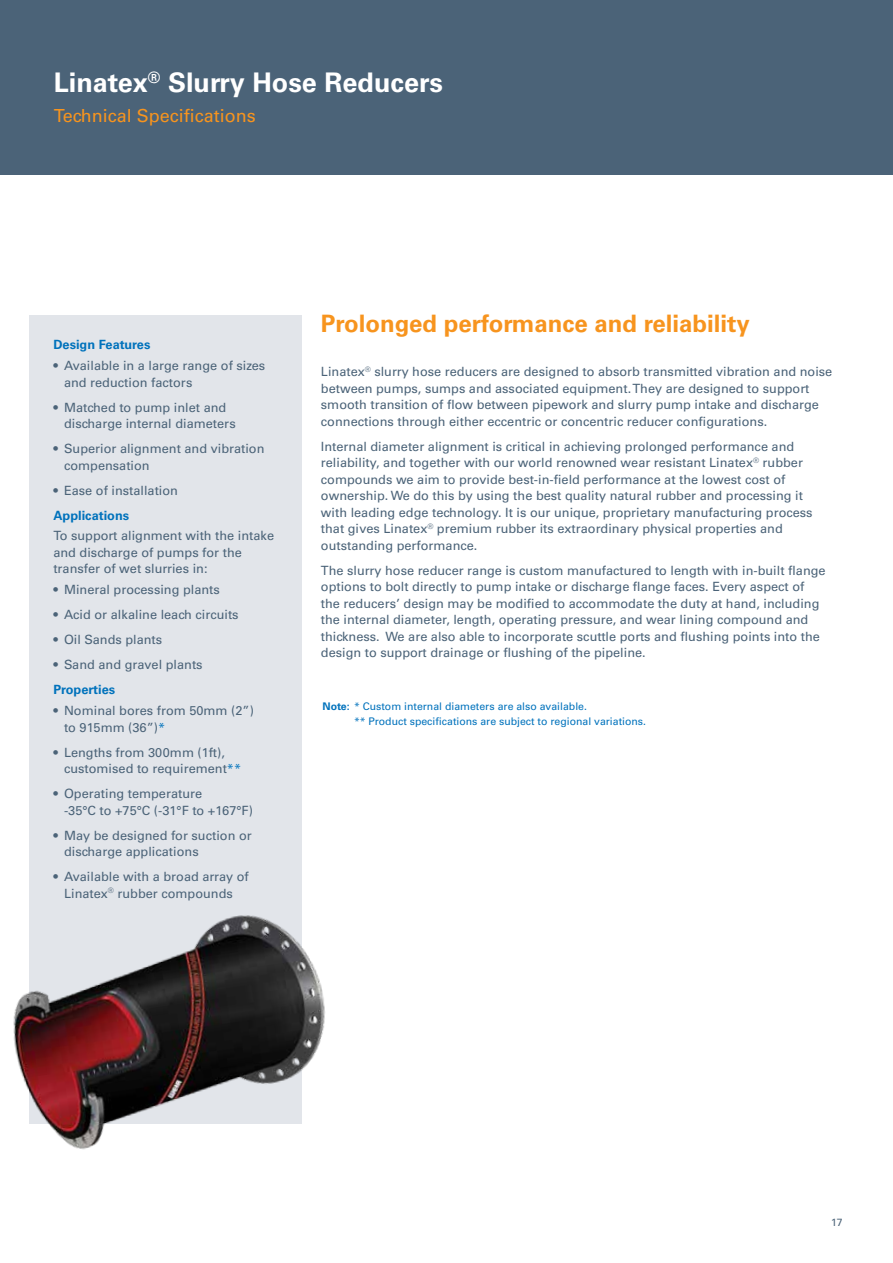
<style>
.page{position:relative;width:893px;height:1263px;background:#fff}
.page>*{position:absolute;margin:0;border:0;box-sizing:border-box;transform-origin:0 0}
.t1{font:700 27px "Univers LT Std";color:#fff}
.t2{font:700 24px "Univers LT Std";color:#f7941e}
.t3{font:18px "Univers LT Std";color:#f7941e}
.t4{font:12.75px/16.5px "Univers LT Std";color:#4b6378}
.t5{font:700 12.75px "Univers LT Std";color:#0072bc}
.t6{font:10.5px/15px "Univers LT Std";color:#0072bc}
.t7{font:10.5px "Univers LT Std";color:#4b6378}
.s1{color:#0072bc}
.s2{font-weight:700}
</style>
<div class="page">
<div style="left:0;top:0;width:893px;height:174px;background:#4b6378"></div>
<div style="left:29px;top:315px;width:272px;height:808px;background:#e2e5ea"></div>
<img style="left:13px;top:889px;width:312px;height:261px">
<h1 class="t1" style="left:54px;top:67px;width:391px">Linatex<sup>®</sup> Slurry Hose Reducers</h1>
<h3 class="t3" style="left:54px;top:105px;width:204px">Technical Specifications</h3>
<p class="t5" style="left:53px;top:337px;width:98px">Design Features</p>
<p class="t4" style="left:64px;top:357px;width:203px;text-indent:-11px">• Available in a large range of sizes and reduction factors</p>
<p class="t4" style="left:64px;top:399px;width:173px;text-indent:-11px">• Matched to pump inlet and discharge internal diameters</p>
<p class="t4" style="left:64px;top:440px;width:202px;text-indent:-11px">• Superior alignment and vibration compensation</p>
<p class="t4" style="left:53px;top:482px;width:126px">• Ease of installation</p>
<p class="t5" style="left:53px;top:508px;width:77px">Applications</p>
<p class="t4" style="left:53px;top:528px;width:222px">To support alignment with the intake and discharge of pumps for the transfer of wet slurries in:</p>
<p class="t4" style="left:53px;top:581px;width:168px">• Mineral processing plants</p>
<p class="t4" style="left:53px;top:606px;width:187px">• Acid or alkaline leach circuits</p>
<p class="t4" style="left:53px;top:631px;width:110px">• Oil Sands plants</p>
<p class="t4" style="left:53px;top:656px;width:151px">• Sand and gravel plants</p>
<p class="t5" style="left:53px;top:682px;width:63px">Properties</p>
<p class="t4" style="left:64px;top:702px;width:191px;text-indent:-11px">• Nominal bores from 50mm (2”) to 915mm (36”)<span class="s1">*</span></p>
<p class="t4" style="left:64px;top:744px;width:179px;text-indent:-11px">• Lengths from 300mm (1ft), customised to requirement<span class="s1">**</span></p>
<p class="t4" style="left:64px;top:785px;width:190px;text-indent:-11px">• Operating temperature<br>-35°C to +75°C (-31°F to +167°F)</p>
<p class="t4" style="left:64px;top:827px;width:189px;text-indent:-11px">• May be designed for suction or discharge applications</p>
<p class="t4" style="left:53px;top:868px;width:197px;text-align:center">• Available with a broad array of<br>Linatex<sup>®</sup> rubber compounds</p>
<h2 class="t2" style="left:321px;top:310px;width:430px">Prolonged performance and reliability</h2>
<p class="t4" style="left:321px;top:363px;width:513px">Linatex<sup>®</sup> slurry hose reducers are designed to absorb transmitted vibration and noise between pumps, sumps and associated equipment. They are designed to support smooth transition of flow between pipework and slurry pump intake and discharge connections through either eccentric or concentric reducer configurations.</p>
<p class="t4" style="left:321px;top:438px;width:493px">Internal diameter alignment is critical in achieving prolonged performance and reliability, and together with our world renowned wear resistant Linatex<sup>®</sup> rubber compounds we aim to provide best-in-field performance at the lowest cost of ownership. We do this by using the best quality natural rubber and processing it with leading edge technology. It is our unique, proprietary manufacturing process that gives Linatex<sup>®</sup> premium rubber its extraordinary physical properties and outstanding performance.</p>
<p class="t4" style="left:321px;top:562px;width:506px">The slurry hose reducer range is custom manufactured to length with in-built flange options to bolt directly to pump intake or discharge flange faces. Every aspect of the reducers’ design may be modified to accommodate the duty at hand, including the internal diameter, length, operating pressure, and wear lining compound and thickness. We are also able to incorporate scuttle ports and flushing points into the design to support drainage or flushing of the pipeline.</p>
<p class="t6" style="left:354px;top:698px;width:294px;text-indent:-32px"><span class="s2">Note:</span> * Custom internal diameters are also available.<br>** Product specifications are subject to regional variations.</p>
<p class="t7" style="left:831px;top:1216px;width:13px">17</p>
</div>
